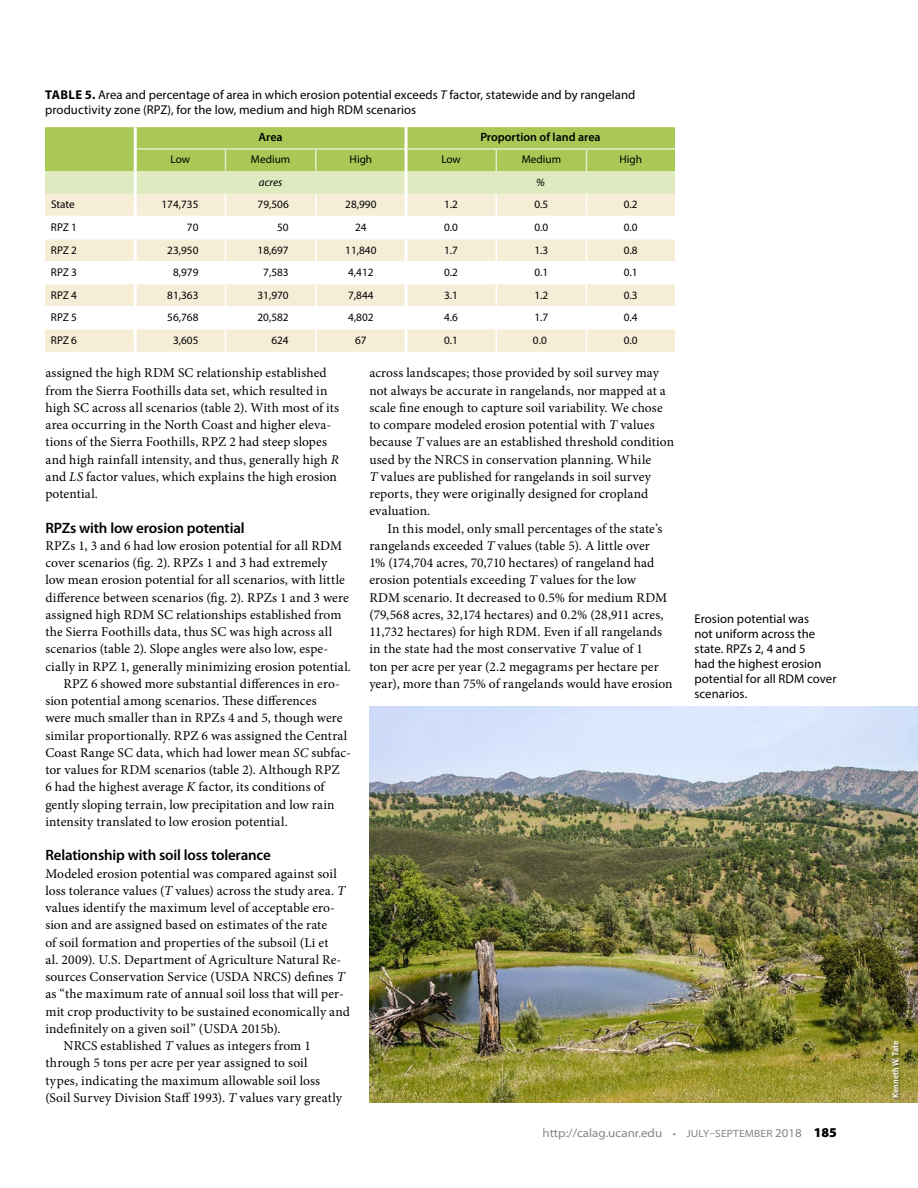
<style>
.page{position:relative;width:918px;height:1188px;background:#fff}
.page>*{position:absolute;margin:0;border:0;box-sizing:border-box;transform-origin:0 0}
.t1{font:600 15px "Myriad Pro";letter-spacing:-.01em;color:#000}
.t2{font:13.5px/17.2px "Minion Pro";letter-spacing:.01em;color:#000}
.t3{font:12.75px/15px "Myriad Pro";letter-spacing:.005em;color:#000}
.t4{font:semi-expanded 12px "Myriad Pro";color:#83847e}
.t5{font:600 12px "Myriad Pro";color:#000}
.t6{font:11.25px "Myriad Pro";color:#000}
.t7{font:italic 11.25px "Myriad Pro";color:#000}
.t8{font:600 semi-condensed 9px "Myriad Pro";color:#fff}
.s1{font-weight:700}
.s2{font-style:italic}
.s3{font-size:10.5px}
.s4{font-weight:900;font-stretch:normal;font-size:13.5px;color:#000}
</style>
<div class="page">
<img style="left:369px;top:707px;width:549px;height:395px">
<svg style="left:45px;top:126px;width:630px;height:226px"></svg>
<hr style="left:315px;top:329px;width:2px;height:23px;background:#fff">
<div style="left:892px;top:1041px;width:10px;height:59px;background:#000;opacity:.45"></div>
<p class="t3" style="left:45px;top:87px;width:592px"><span class="s1">TABLE 5.</span> Area and percentage of area in which erosion potential exceeds <span class="s2">T</span> factor, statewide and by rangeland productivity zone (RPZ), for the low, medium and high RDM scenarios</p>
<p class="t5" style="left:259px;top:130px;width:26px">Area</p>
<p class="t5" style="left:480px;top:130px;width:122px">Proportion of land area</p>
<p class="t6" style="left:171px;top:153px;width:21px">Low</p>
<p class="t6" style="left:251px;top:153px;width:41px">Medium</p>
<p class="t6" style="left:350px;top:153px;width:24px">High</p>
<p class="t6" style="left:441px;top:153px;width:21px">Low</p>
<p class="t6" style="left:522px;top:153px;width:41px">Medium</p>
<p class="t6" style="left:619px;top:153px;width:24px">High</p>
<p class="t7" style="left:259px;top:175px;width:25px">acres</p>
<p class="t7" style="left:536px;top:175px;width:10px">%</p>
<p class="t6" style="left:51px;top:198px;width:25px">State</p>
<p class="t6" style="left:162px;top:198px;width:38px">174,735</p>
<p class="t6" style="left:258px;top:198px;width:33px">79,506</p>
<p class="t6" style="left:345px;top:198px;width:33px">28,990</p>
<p class="t6" style="left:444px;top:198px;width:15px">1.2</p>
<p class="t6" style="left:534px;top:198px;width:15px">0.5</p>
<p class="t6" style="left:624px;top:198px;width:15px">0.2</p>
<p class="t6" style="left:51px;top:220px;width:28px">RPZ 1</p>
<p class="t6" style="left:187px;top:220px;width:13px">70</p>
<p class="t6" style="left:277px;top:220px;width:13px">50</p>
<p class="t6" style="left:355px;top:220px;width:13px">24</p>
<p class="t6" style="left:444px;top:220px;width:15px">0.0</p>
<p class="t6" style="left:534px;top:220px;width:15px">0.0</p>
<p class="t6" style="left:624px;top:220px;width:15px">0.0</p>
<p class="t6" style="left:51px;top:243px;width:28px">RPZ 2</p>
<p class="t6" style="left:167px;top:243px;width:33px">23,950</p>
<p class="t6" style="left:258px;top:243px;width:33px">18,697</p>
<p class="t6" style="left:345px;top:243px;width:33px">11,840</p>
<p class="t6" style="left:444px;top:243px;width:15px">1.7</p>
<p class="t6" style="left:534px;top:243px;width:15px">1.3</p>
<p class="t6" style="left:624px;top:243px;width:15px">0.8</p>
<p class="t6" style="left:51px;top:266px;width:28px">RPZ 3</p>
<p class="t6" style="left:173px;top:266px;width:27px">8,979</p>
<p class="t6" style="left:263px;top:266px;width:27px">7,583</p>
<p class="t6" style="left:348px;top:266px;width:27px">4,412</p>
<p class="t6" style="left:444px;top:266px;width:15px">0.2</p>
<p class="t6" style="left:534px;top:266px;width:15px">0.1</p>
<p class="t6" style="left:624px;top:266px;width:15px">0.1</p>
<p class="t6" style="left:51px;top:288px;width:28px">RPZ 4</p>
<p class="t6" style="left:167px;top:288px;width:33px">81,363</p>
<p class="t6" style="left:258px;top:288px;width:33px">31,970</p>
<p class="t6" style="left:348px;top:288px;width:27px">7,844</p>
<p class="t6" style="left:444px;top:288px;width:15px">3.1</p>
<p class="t6" style="left:534px;top:288px;width:15px">1.2</p>
<p class="t6" style="left:624px;top:288px;width:15px">0.3</p>
<p class="t6" style="left:51px;top:311px;width:28px">RPZ 5</p>
<p class="t6" style="left:167px;top:311px;width:33px">56,768</p>
<p class="t6" style="left:258px;top:311px;width:33px">20,582</p>
<p class="t6" style="left:348px;top:311px;width:27px">4,802</p>
<p class="t6" style="left:444px;top:311px;width:15px">4.6</p>
<p class="t6" style="left:534px;top:311px;width:15px">1.7</p>
<p class="t6" style="left:624px;top:311px;width:15px">0.4</p>
<p class="t6" style="left:51px;top:333px;width:28px">RPZ 6</p>
<p class="t6" style="left:173px;top:333px;width:27px">3,605</p>
<p class="t6" style="left:271px;top:333px;width:19px">624</p>
<p class="t6" style="left:355px;top:333px;width:13px">67</p>
<p class="t6" style="left:444px;top:333px;width:15px">0.1</p>
<p class="t6" style="left:533px;top:333px;width:15px">0.0</p>
<p class="t6" style="left:624px;top:333px;width:15px">0.0</p>
<p class="t2" style="left:45px;top:364px;width:295px">assigned the high RDM SC relationship established from the Sierra Foothills data set, which resulted in high SC across all scenarios (table 2). With most of its area occurring in the North Coast and higher eleva&shy;tions of the Sierra Foothills, RPZ 2 had steep slopes and high rainfall intensity, and thus, generally high <span class="s2">R </span>and <span class="s2">LS</span> factor values, which explains the high erosion potential.</p>
<p class="t1" style="left:45px;top:518px;width:201px">RPZs with low erosion potential</p>
<p class="t2" style="left:45px;top:537px;width:298px">RPZs 1, 3 and 6 had low erosion potential for all RDM</p>
<p class="t2" style="left:45px;top:554px;width:283px">cover scenarios (fig. 2). RPZs 1 and 3 had extremely</p>
<p class="t2" style="left:45px;top:571px;width:301px">low mean erosion potential for all scenarios, with little</p>
<p class="t2" style="left:45px;top:589px;width:305px">difference between scenarios (fig. 2). RPZs 1 and 3 were</p>
<p class="t2" style="left:45px;top:606px;width:298px">assigned high RDM SC relationships established from</p>
<p class="t2" style="left:45px;top:623px;width:288px">the Sierra Foothills data, thus SC was high across all</p>
<p class="t2" style="left:45px;top:640px;width:284px">scenarios (table 2). Slope angles were also low, espe-</p>
<p class="t2" style="left:45px;top:658px;width:307px">cially in RPZ 1, generally minimizing erosion potential.</p>
<p class="t2" style="left:63px;top:675px;width:278px">RPZ 6 showed more substantial differences in ero-</p>
<p class="t2" style="left:45px;top:692px;width:273px">sion potential among scenarios. These differences</p>
<p class="t2" style="left:45px;top:709px;width:299px">were much smaller than in RPZs 4 and 5, though were</p>
<p class="t2" style="left:45px;top:727px;width:304px">similar proportionally. RPZ 6 was assigned the Central</p>
<p class="t2" style="left:45px;top:744px;width:307px">Coast Range SC data, which had lower mean <span class="s2">SC</span> subfac-</p>
<p class="t2" style="left:45px;top:761px;width:296px">tor values for RDM scenarios (table 2). Although RPZ</p>
<p class="t2" style="left:45px;top:778px;width:281px">6 had the highest average <span class="s2">K</span> factor, its conditions of</p>
<p class="t2" style="left:45px;top:796px;width:291px">gently sloping terrain, low precipitation and low rain</p>
<p class="t2" style="left:45px;top:813px;width:244px">intensity translated to low erosion potential.</p>
<p class="t1" style="left:45px;top:846px;width:227px">Relationship with soil loss tolerance</p>
<p class="t2" style="left:45px;top:865px;width:293px">Modeled erosion potential was compared against soil</p>
<p class="t2" style="left:45px;top:882px;width:302px">loss tolerance values (<span class="s2">T</span> values) across the study area. <span class="s2">T</span></p>
<p class="t2" style="left:45px;top:899px;width:291px">values identify the maximum level of acceptable ero-</p>
<p class="t2" style="left:45px;top:916px;width:283px">sion and are assigned based on estimates of the rate</p>
<p class="t2" style="left:45px;top:934px;width:285px">of soil formation and properties of the subsoil (Li et</p>
<p class="t2" style="left:45px;top:951px;width:298px">al. 2009). U.S. Department of Agriculture Natural Re-</p>
<p class="t2" style="left:45px;top:968px;width:301px">sources Conservation Service (USDA NRCS) defines <span class="s2">T</span></p>
<p class="t2" style="left:45px;top:985px;width:300px">as “the maximum rate of annual soil loss that will per-</p>
<p class="t2" style="left:45px;top:1003px;width:306px">mit crop productivity to be sustained economically and</p>
<p class="t2" style="left:45px;top:1020px;width:237px">indefinitely on a given soil” (USDA 2015b).</p>
<p class="t2" style="left:63px;top:1037px;width:249px">NRCS established <span class="s2">T</span> values as integers from 1</p>
<p class="t2" style="left:45px;top:1054px;width:264px">through 5 tons per acre per year assigned to soil</p>
<p class="t2" style="left:45px;top:1072px;width:276px">types, indicating the maximum allowable soil loss</p>
<p class="t2" style="left:45px;top:1089px;width:298px">(Soil Survey Division Staff 1993). <span class="s2">T</span> values vary greatly</p>
<p class="t2" style="left:369px;top:364px;width:306px">across landscapes; those provided by soil survey may not always be accurate in rangelands, nor mapped at a scale fine enough to capture soil variability. We chose to compare modeled erosion potential with <span class="s2">T</span> values because <span class="s2">T</span> values are an established threshold condition used by the NRCS in conservation planning. While<br><span class="s2">T</span> values are published for rangelands in soil survey reports, they were originally designed for cropland evaluation.</p>
<p class="t2" style="left:369px;top:520px;width:305px;text-indent:18px">In this model, only small percentages of the state’s rangelands exceeded <span class="s2">T</span> values (table 5). A little over<br>1% (174,704 acres, 70,710 hectares) of rangeland had erosion potentials exceeding <span class="s2">T</span> values for the low<br>RDM scenario. It decreased to 0.5% for medium RDM (79,568 acres, 32,174 hectares) and 0.2% (28,911 acres, 11,732 hectares) for high RDM. Even if all rangelands in the state had the most conservative <span class="s2">T</span> value of 1<br>ton per acre per year (2.2 megagrams per hectare per year), more than 75% of rangelands would have erosion</p>
<p class="t3" style="left:694px;top:611px;width:144px">Erosion potential was<br>not uniform across the state. RPZs 2, 4 and 5<br>had the highest erosion potential for all RDM cover scenarios.</p>
<p class="t4" style="left:542px;top:1126px;width:296px">http://calag.ucanr.edu <span class="s3">• JULY–SEPTEMBER</span> 2018 <span class="s4">185</span></p>
<p class="t8" style="left:890px;top:1098px;width:58px;rotate:-90deg">Kenneth W. Tate</p>
</div>
